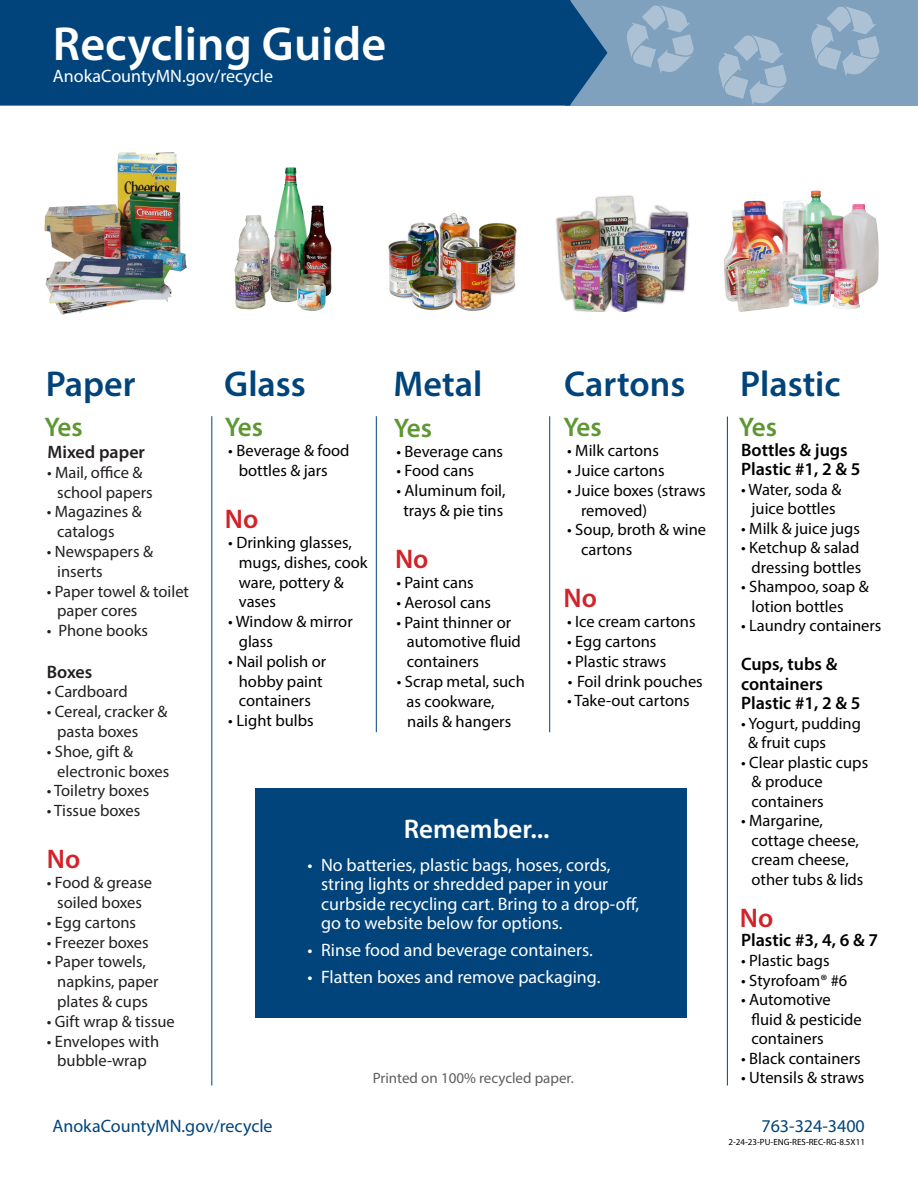
<style>
.page{position:relative;width:918px;height:1188px;background:#fff}
.page>*{position:absolute;margin:0;border:0;box-sizing:border-box;transform-origin:0 0}
.t1{font:600 48px "Myriad Pro";color:#fff}
.t2{font:600 36px "Myriad Pro";color:#00447b}
.t3{font:600 27px "Myriad Pro";letter-spacing:-.045em;color:#5c9731}
.t4{font:600 27px "Myriad Pro";color:#fff}
.t5{font:600 27px "Myriad Pro";color:#d1232a}
.t6{font:18px/19.5px "Myriad Pro";color:#fff}
.t7{font:600 18px/19.5px "Myriad Pro";color:#000}
.t8{font:18px "Myriad Pro";color:#00447b}
.t9{font:600 18px "Myriad Pro";color:#231f20}
.t10{font:16.5px/19.8px "Myriad Pro";color:#000}
.t11{font:16.5px/19.8px "Myriad Pro";color:#231f20}
.t12{font:15px "Myriad Pro";color:#5f5f62}
.t13{font:9px "Myriad Pro";color:#000}
</style>
<div class="page">
<div style="left:566px;top:0;width:352px;height:106px;background:#80a1bd"></div>
<div style="left:0;top:0;width:570px;height:106px;background:#00447b"></div>
<svg style="left:570px;top:0;width:38px;height:106px"></svg>
<svg style="left:627px;top:5px;width:67px;height:68px"></svg>
<svg style="left:718px;top:35px;width:69px;height:70px"></svg>
<svg style="left:811px;top:6px;width:69px;height:70px"></svg>
<img style="left:49px;top:152px;width:138px;height:163px">
<img style="left:44px;top:152px;width:125px;height:146px">
<img style="left:234px;top:167px;width:62px;height:143px">
<img style="left:270px;top:168px;width:62px;height:143px">
<img style="left:388px;top:213px;width:129px;height:98px">
<img style="left:555px;top:195px;width:135px;height:117px">
<img style="left:724px;top:191px;width:148px;height:121px">
<hr style="left:376px;top:416px;width:1px;height:316px;background:#00447b">
<hr style="left:549px;top:416px;width:1px;height:316px;background:#00447b">
<div style="left:255px;top:788px;width:432px;height:230px;background:#00447b"></div>
<hr style="left:211px;top:416px;width:1px;height:670px;background:#00447b">
<hr style="left:727px;top:417px;width:1px;height:669px;background:#00447b">
<p class="t1" style="left:53px;top:13px;width:335px">Recycling Guide</p>
<p class="t6" style="left:53px;top:66px;width:222px">AnokaCountyMN.gov/recycle</p>
<p class="t2" style="left:46px;top:361px;width:91px">Paper</p>
<p class="t2" style="left:224px;top:361px;width:83px">Glass</p>
<p class="t2" style="left:394px;top:361px;width:90px">Metal</p>
<p class="t2" style="left:564px;top:361px;width:123px">Cartons</p>
<p class="t2" style="left:740px;top:361px;width:102px">Plastic</p>
<p class="t3" style="left:44px;top:410px;width:40px">Yes</p>
<p class="t9" style="left:47px;top:441px;width:99px">Mixed paper</p>
<p class="t11" style="left:47px;top:462px;width:97px">• Mail, office &amp;</p>
<p class="t11" style="left:57px;top:482px;width:97px">school papers</p>
<p class="t11" style="left:47px;top:502px;width:97px">• Magazines &amp;</p>
<p class="t11" style="left:57px;top:522px;width:59px">catalogs</p>
<p class="t11" style="left:47px;top:541px;width:108px">• Newspapers &amp;</p>
<p class="t11" style="left:57px;top:561px;width:47px">inserts</p>
<p class="t11" style="left:57px;top:581px;width:133px;text-indent:-10px">• Paper towel &amp; toilet paper cores</p>
<p class="t11" style="left:47px;top:621px;width:103px">• Phone books</p>
<p class="t9" style="left:47px;top:660px;width:47px">Boxes</p>
<p class="t11" style="left:47px;top:682px;width:83px">• Cardboard</p>
<p class="t11" style="left:57px;top:702px;width:112px;text-indent:-10px">• Cereal, cracker &amp; pasta boxes</p>
<p class="t11" style="left:47px;top:741px;width:88px">• Shoe, gift &amp;</p>
<p class="t11" style="left:57px;top:761px;width:114px">electronic boxes</p>
<p class="t11" style="left:47px;top:781px;width:104px">• Toiletry boxes</p>
<p class="t11" style="left:47px;top:801px;width:95px">• Tissue boxes</p>
<p class="t5" style="left:47px;top:842px;width:35px">No</p>
<p class="t11" style="left:47px;top:873px;width:107px;text-align:center">• Food &amp; grease soiled boxes</p>
<p class="t11" style="left:47px;top:912px;width:91px">• Egg cartons</p>
<p class="t11" style="left:47px;top:932px;width:104px">• Freezer boxes</p>
<p class="t11" style="left:47px;top:952px;width:101px">• Paper towels,</p>
<p class="t11" style="left:57px;top:972px;width:103px">napkins, paper plates &amp; cups</p>
<p class="t11" style="left:47px;top:1011px;width:130px">• Gift wrap &amp; tissue</p>
<p class="t11" style="left:47px;top:1031px;width:114px;text-align:center">• Envelopes with bubble-wrap</p>
<p class="t3" style="left:225px;top:410px;width:40px">Yes</p>
<p class="t10" style="left:228px;top:441px;width:123px">• Beverage &amp; food</p>
<p class="t10" style="left:239px;top:460px;width:90px">bottles &amp; jars</p>
<p class="t5" style="left:225px;top:502px;width:35px">No</p>
<p class="t10" style="left:239px;top:532px;width:130px;text-indent:-10px">• Drinking glasses, mugs, dishes, cook ware, pottery &amp; vases</p>
<p class="t10" style="left:239px;top:612px;width:115px;text-indent:-10px">• Window &amp; mirror glass</p>
<p class="t10" style="left:228px;top:651px;width:100px;text-align:center">• Nail polish or hobby paint containers</p>
<p class="t10" style="left:228px;top:711px;width:87px">• Light bulbs</p>
<p class="t3" style="left:564px;top:410px;width:40px">Yes</p>
<p class="t10" style="left:567px;top:441px;width:93px">• Milk cartons</p>
<p class="t10" style="left:567px;top:460px;width:99px">• Juice cartons</p>
<p class="t10" style="left:581px;top:480px;width:126px;text-indent:-14px">• Juice boxes (straws removed)</p>
<p class="t10" style="left:581px;top:520px;width:127px;text-indent:-14px">• Soup, broth &amp; wine cartons</p>
<p class="t5" style="left:564px;top:581px;width:35px">No</p>
<p class="t10" style="left:567px;top:612px;width:130px">• Ice cream cartons</p>
<p class="t10" style="left:567px;top:631px;width:91px">• Egg cartons</p>
<p class="t10" style="left:567px;top:651px;width:101px">• Plastic straws</p>
<p class="t10" style="left:568px;top:671px;width:136px">• Foil drink pouches</p>
<p class="t10" style="left:567px;top:691px;width:124px">• Take-out cartons</p>
<p class="t3" style="left:739px;top:410px;width:40px">Yes</p>
<p class="t7" style="left:741px;top:440px;width:121px">Bottles &amp; jugs<br>Plastic #1, 2 &amp; 5</p>
<p class="t10" style="left:741px;top:479px;width:102px;text-align:center">• Water, soda &amp; juice bottles</p>
<p class="t10" style="left:741px;top:518px;width:120px">• Milk &amp; juice jugs</p>
<p class="t10" style="left:741px;top:538px;width:122px;text-align:right">• Ketchup &amp; salad dressing bottles</p>
<p class="t10" style="left:752px;top:577px;width:119px;text-indent:-10px">• Shampoo, soap &amp; lotion bottles</p>
<p class="t10" style="left:741px;top:616px;width:142px">• Laundry containers</p>
<p class="t7" style="left:741px;top:654px;width:98px">Cups, tubs &amp;</p>
<p class="t7" style="left:741px;top:674px;width:121px">containers<br>Plastic #1, 2 &amp; 5</p>
<p class="t10" style="left:748px;top:713px;width:114px;text-indent:-7px">• Yogurt, pudding &amp; fruit cups</p>
<p class="t10" style="left:752px;top:752px;width:118px;text-indent:-10px">• Clear plastic cups &amp; produce containers</p>
<p class="t10" style="left:741px;top:811px;width:83px">• Margarine,</p>
<p class="t10" style="left:752px;top:830px;width:109px">cottage cheese, cream cheese,</p>
<p class="t10" style="left:752px;top:869px;width:113px">other tubs &amp; lids</p>
<p class="t5" style="left:740px;top:901px;width:35px">No</p>
<p class="t7" style="left:741px;top:930px;width:139px">Plastic #3, 4, 6 &amp; 7</p>
<p class="t10" style="left:741px;top:951px;width:90px">• Plastic bags</p>
<p class="t10" style="left:741px;top:970px;width:108px">• Styrofoam® #6</p>
<p class="t10" style="left:741px;top:990px;width:91px">• Automotive</p>
<p class="t10" style="left:752px;top:1009px;width:112px">fluid &amp; pesticide containers</p>
<p class="t10" style="left:741px;top:1048px;width:121px">• Black containers</p>
<p class="t10" style="left:741px;top:1068px;width:125px">• Utensils &amp; straws</p>
<p class="t3" style="left:394px;top:411px;width:40px">Yes</p>
<p class="t10" style="left:396px;top:441px;width:108px">• Beverage cans</p>
<p class="t10" style="left:396px;top:461px;width:79px">• Food cans</p>
<p class="t10" style="left:396px;top:480px;width:110px;text-align:center">• Aluminum foil, trays &amp; pie tins</p>
<p class="t5" style="left:395px;top:542px;width:35px">No</p>
<p class="t10" style="left:396px;top:572px;width:79px">• Paint cans</p>
<p class="t10" style="left:396px;top:592px;width:96px">• Aerosol cans</p>
<p class="t10" style="left:396px;top:612px;width:116px">• Paint thinner or</p>
<p class="t10" style="left:407px;top:632px;width:116px">automotive fluid containers</p>
<p class="t10" style="left:406px;top:671px;width:120px;text-indent:-10px">• Scrap metal, such as cookware, nails &amp; hangers</p>
<p class="t4" style="left:404px;top:812px;width:147px">Remember...</p>
<p class="t6" style="left:321px;top:855px;width:320px;text-indent:-14px">• No batteries, plastic bags, hoses, cords, string lights or shredded paper in your curbside recycling cart. Bring to a drop-off, go to website below for options.</p>
<p class="t6" style="left:308px;top:940px;width:287px">• Rinse food and beverage containers.</p>
<p class="t6" style="left:308px;top:967px;width:294px">• Flatten boxes and remove packaging.</p>
<p class="t12" style="left:373px;top:1069px;width:203px">Printed on 100% recycled paper.</p>
<p class="t8" style="left:52px;top:1115px;width:222px">AnokaCountyMN.gov/recycle</p>
<p class="t8" style="left:761px;top:1115px;width:105px">763-324-3400</p>
<p class="t13" style="left:729px;top:1136px;width:138px">2-24-23-PU-ENG-RES-REC-RG-8.5X11</p>
</div>
